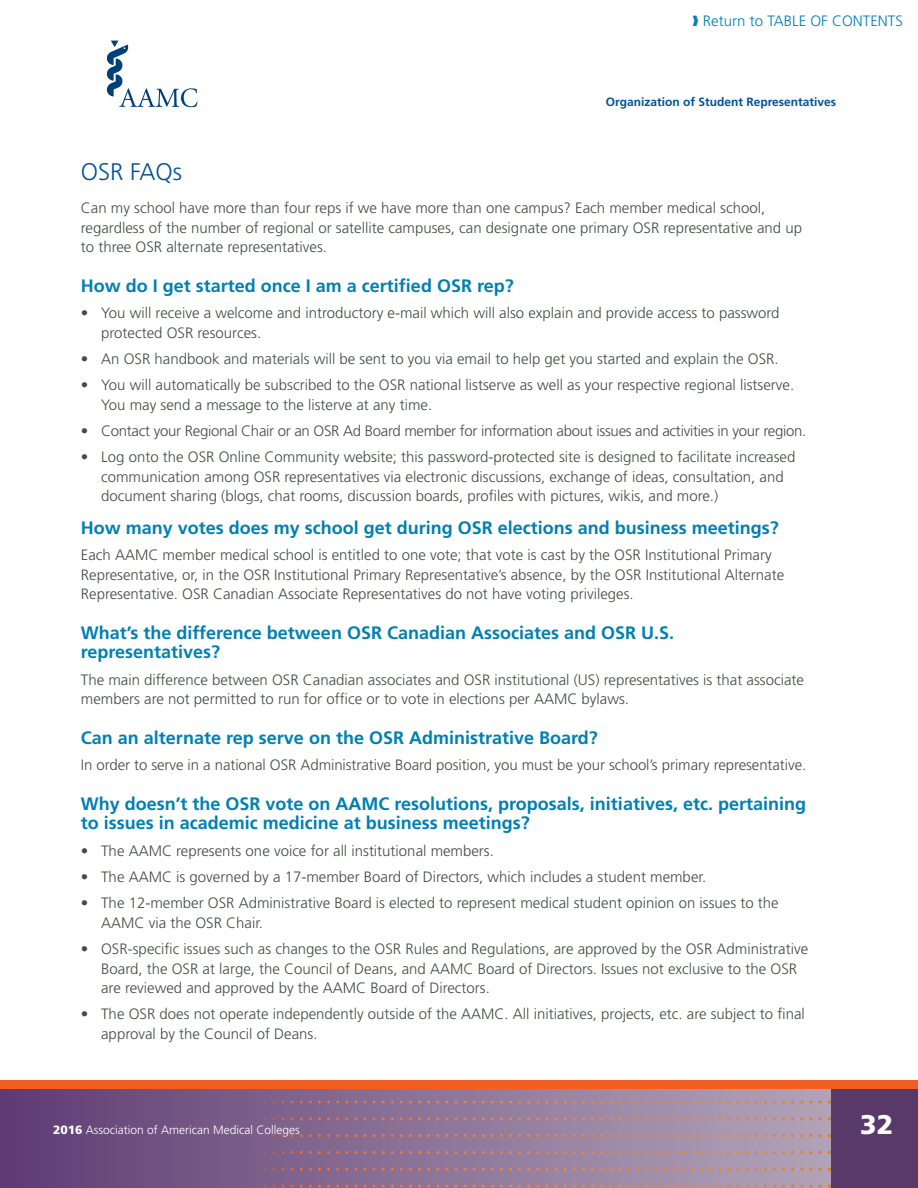
<style>
.page{position:relative;width:918px;height:1188px;background:#fff}
.page>*{position:absolute;margin:0;border:0;box-sizing:border-box;transform-origin:0 0}
.t1{font:900 27px "Frutiger";color:#fff}
.t2{font:300 24px "Frutiger";color:#005295}
.t3{font:700 18px/19.5px "Frutiger";color:#0080b2}
.t4{font:300 15px/19.5px "Frutiger";color:#444d3e}
.t5{font:300 15px "Frutiger";letter-spacing:-.02em;color:#444d3e}
.t6{font:300 15px "Frutiger";color:#0080b2}
.t7{font:300 12px "Frutiger";color:#fff}
.t8{font:700 12px "Frutiger";color:#005295}
.s1{font-weight:900}
</style>
<div class="page">
<div style="left:0;top:1084px;width:918px;height:104px;background:#583969"></div>
<div style="left:0;top:1082px;width:831px;height:106px;background:linear-gradient(to right,#613d75,#b4a6b7)"></div>
<svg style="left:229px;top:1151px;width:591px;height:3px;background:#a77e89"></svg>
<svg style="left:229px;top:1184px;width:591px;height:3px;background:#a57e8b"></svg>
<svg style="left:229px;top:1117px;width:591px;height:3px;background:#a67e8a"></svg>
<svg style="left:229px;top:1168px;width:591px;height:3px;background:#a67e8a"></svg>
<svg style="left:229px;top:1101px;width:591px;height:3px;background:#a67e8a"></svg>
<svg style="left:229px;top:1134px;width:591px;height:3px;background:#a67e89"></svg>
<svg style="left:106px;top:41px;width:92px;height:66px"></svg>
<div style="left:0;top:1080px;width:918px;height:9px;background:#f15d22"></div>
<p class="t6" style="left:693px;top:13px;width:212px">❱ Return to TABLE OF CONTENTS</p>
<p class="t8" style="left:606px;top:95px;width:232px">Organization of Student Representatives</p>
<h2 class="t2" style="left:81px;top:158px;width:103px">OSR FAQs</h2>
<p class="t4" style="left:81px;top:198px;width:723px">Can my school have more than four reps if we have more than one campus? Each member medical school, regardless of the number of regional or satellite campuses, can designate one primary OSR representative and up to three OSR alternate representatives.</p>
<p class="t3" style="left:81px;top:276px;width:434px">How do I get started once I am a certified OSR rep?</p>
<p class="t4" style="left:101px;top:303px;width:680px;text-indent:-20px">• You will receive a welcome and introductory e-mail which will also explain and provide access to password protected OSR resources.</p>
<p class="t4" style="left:81px;top:349px;width:699px">• An OSR handbook and materials will be sent to you via email to help get you started and explain the OSR.</p>
<p class="t4" style="left:101px;top:375px;width:695px;text-indent:-20px">• You will automatically be subscribed to the OSR national listserve as well as your respective regional listserve.<br>You may send a message to the listerve at any time.</p>
<p class="t5" style="left:81px;top:422px;width:727px">• Contact your Regional Chair or an OSR Ad Board member for information about issues and activities in your region.</p>
<p class="t4" style="left:101px;top:447px;width:696px;text-indent:-20px">• Log onto the OSR Online Community website; this password-protected site is designed to facilitate increased communication among OSR representatives via electronic discussions, exchange of ideas, consultation, and document sharing (blogs, chat rooms, discussion boards, profiles with pictures, wikis, and more.)</p>
<p class="t3" style="left:81px;top:518px;width:700px">How many votes does my school get during OSR elections and business meetings?</p>
<p class="t4" style="left:81px;top:546px;width:705px">Each AAMC member medical school is entitled to one vote; that vote is cast by the OSR Institutional Primary<br>Representative, or, in the OSR Institutional Primary Representative’s absence, by the OSR Institutional Alternate<br>Representative. OSR Canadian Associate Representatives do not have voting privileges.</p>
<p class="t3" style="left:81px;top:623px;width:595px">What’s the difference between OSR Canadian Associates and OSR U.S. representatives?</p>
<p class="t4" style="left:81px;top:670px;width:725px">The main difference between OSR Canadian associates and OSR institutional (US) representatives is that associate members are not permitted to run for office or to vote in elections per AAMC bylaws.</p>
<p class="t3" style="left:81px;top:728px;width:518px">Can an alternate rep serve on the OSR Administrative Board?</p>
<p class="t4" style="left:81px;top:756px;width:727px">In order to serve in a national OSR Administrative Board position, you must be your school’s primary representative.</p>
<p class="t3" style="left:81px;top:794px;width:727px">Why doesn’t the OSR vote on AAMC resolutions, proposals, initiatives, etc. pertaining to issues in academic medicine at business meetings?</p>
<p class="t4" style="left:81px;top:841px;width:415px">• The AAMC represents one voice for all institutional members.</p>
<p class="t4" style="left:81px;top:867px;width:627px">• The AAMC is governed by a 17-member Board of Directors, which includes a student member.</p>
<p class="t4" style="left:101px;top:894px;width:679px;text-indent:-20px">• The 12-member OSR Administrative Board is elected to represent medical student opinion on issues to the<br>AAMC via the OSR Chair.</p>
<p class="t4" style="left:101px;top:939px;width:709px;text-indent:-20px">• OSR-specific issues such as changes to the OSR Rules and Regulations, are approved by the OSR Administrative<br>Board, the OSR at large, the Council of Deans, and AAMC Board of Directors. Issues not exclusive to the OSR are reviewed and approved by the AAMC Board of Directors.</p>
<p class="t4" style="left:101px;top:1005px;width:705px;text-indent:-20px">• The OSR does not operate independently outside of the AAMC. All initiatives, projects, etc. are subject to final approval by the Council of Deans.</p>
<p class="t7" style="left:53px;top:1123px;width:248px"><span class="s1">2016</span> Association of American Medical Colleges</p>
<h1 class="t1" style="left:860px;top:1108px;width:35px">32</h1>
</div>
